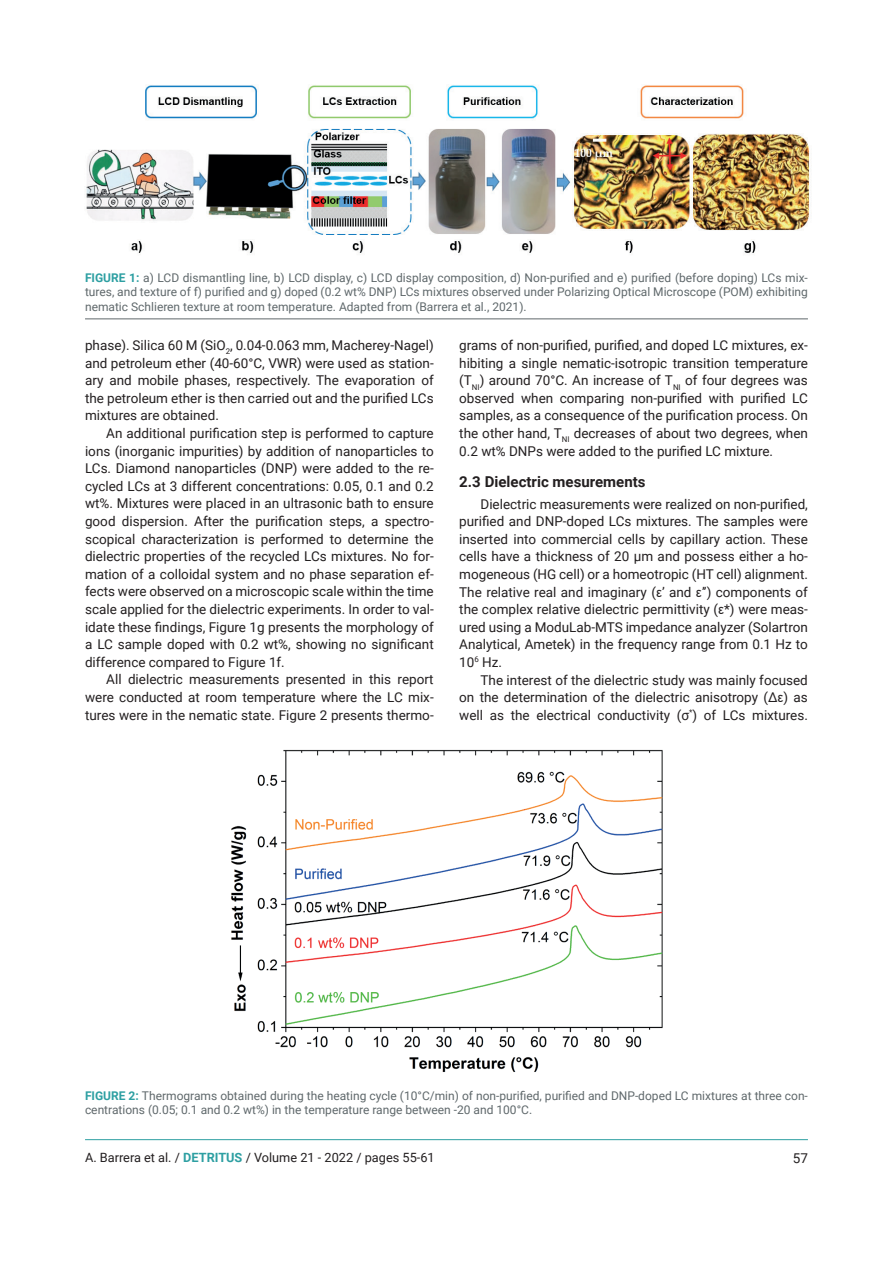
<style>
.page{position:relative;width:893px;height:1263px;background:#fff}
.page>*{position:absolute;margin:0;border:0;box-sizing:border-box;transform-origin:0 0}
.t1{font:700 15px "Roboto";color:#231f20}
.t2{font:13.5px/17.5px "Roboto";color:#231f20;text-align:justify}
.t3{font:12.75px "Roboto";color:#231f20}
.t4{font:12px/14.4px "Roboto";color:#5f686b;text-align:justify}
.s1{font-weight:700;color:#2d9fa2}
.s2{font-family:"Arial"}
</style>
<div class="page">
<hr style="left:85px;top:1139px;width:723px;height:1px;background:#2d9fa2">
<img style="left:86px;top:85px;width:723px;height:169px">
<hr style="left:85px;top:319px;width:723px;height:1px;background:#5f686b">
<img style="left:231px;top:749px;width:432px;height:323px">
<p class="t4" style="left:85px;top:270px;width:724px"><span class="s1">FIGURE 1:</span> a) LCD dismantling line, b) LCD display, c) LCD display composition, d) Non-purified and e) purified (before doping) LCs mix&shy;tures, and texture of f) purified and g) doped (0.2 wt% DNP) LCs mixtures observed under Polarizing Optical Microscope (POM) exhibiting nematic Schlieren texture at room temperature. Adapted from (Barrera et al., 2021).</p>
<p class="t2" style="left:85px;top:336px;width:350px">phase). Silica 60 M (SiO<sub>2</sub>, 0.04-0.063 mm, Macherey-Nagel) and petroleum ether (40-60°C, VWR) were used as station&shy;ary and mobile phases, respectively. The evaporation of the petroleum ether is then carried out and the purified LCs mixtures are obtained.</p>
<p class="t2" style="left:85px;top:424px;width:350px;text-indent:21px">An additional purification step is performed to capture ions (inorganic impurities) by addition of nanoparticles to LCs. Diamond nanoparticles (DNP) were added to the re&shy;cycled LCs at 3 different concentrations: 0.05, 0.1 and 0.2 wt%. Mixtures were placed in an ultrasonic bath to ensure good dispersion. After the purification steps, a spectro&shy;scopical characterization is performed to determine the dielectric properties of the recycled LCs mixtures. No for&shy;mation of a colloidal system and no phase separation ef&shy;fects were observed on a microscopic scale within the time scale applied for the dielectric experiments. In order to val&shy;idate these findings, Figure 1g presents the morphology of a LC sample doped with 0.2 wt%, showing no significant difference compared to Figure 1f.</p>
<p class="t2" style="left:85px;top:670px;width:350px;text-indent:21px">All dielectric measurements presented in this report were conducted at room temperature where the LC mix&shy;tures were in the nematic state. Figure 2 presents thermo-</p>
<p class="t2" style="left:459px;top:336px;width:350px">grams of non-purified, purified, and doped LC mixtures, ex&shy;hibiting a single nematic-isotropic transition temperature (T<sub>NI</sub>) around 70°C. An increase of T<sub>NI</sub> of four degrees was observed when comparing non-purified with purified LC samples, as a consequence of the purification process. On the other hand, T<sub>NI</sub> decreases of about two degrees, when 0.2 wt% DNPs were added to the purified LC mixture.</p>
<p class="t1" style="left:459px;top:471px;width:188px">2.3 Dielectric mesurements</p>
<p class="t2" style="left:459px;top:494px;width:350px;text-indent:21px">Dielectric measurements were realized on non-purified, purified and DNP-doped LCs mixtures. The samples were inserted into commercial cells by capillary action. These cells have a thickness of 20 µm and possess either a ho&shy;mogeneous (HG cell) or a homeotropic (HT cell) alignment.<br>The relative real and imaginary (<span class="s2">ε</span>’ and <span class="s2">ε</span>’’) components of the complex relative dielectric permittivity (<span class="s2">ε</span>*) were meas&shy;ured using a ModuLab-MTS impedance analyzer (Solartron Analytical, Ametek) in the frequency range from 0.1 Hz to 10<sup>6</sup> Hz.</p>
<p class="t2" style="left:459px;top:670px;width:350px;text-indent:21px">The interest of the dielectric study was mainly focused on the determination of the dielectric anisotropy (Δ<span class="s2">ε</span>) as well as the electrical conductivity (σ<sup>*</sup>) of LCs mixtures.</p>
<p class="t4" style="left:85px;top:1088px;width:724px"><span class="s1">FIGURE 2:</span> Thermograms obtained during the heating cycle (10°C/min) of non-purified, purified and DNP-doped LC mixtures at three con&shy;centrations (0.05; 0.1 and 0.2 wt%) in the temperature range between -20 and 100°C.</p>
<p class="t3" style="left:85px;top:1148px;width:351px">A. Barrera et al. / <span class="s1">DETRITUS</span> / Volume 21 - 2022 / pages 55-61</p>
<p class="t2" style="left:793px;top:1148px;width:17px">57</p>
</div>
